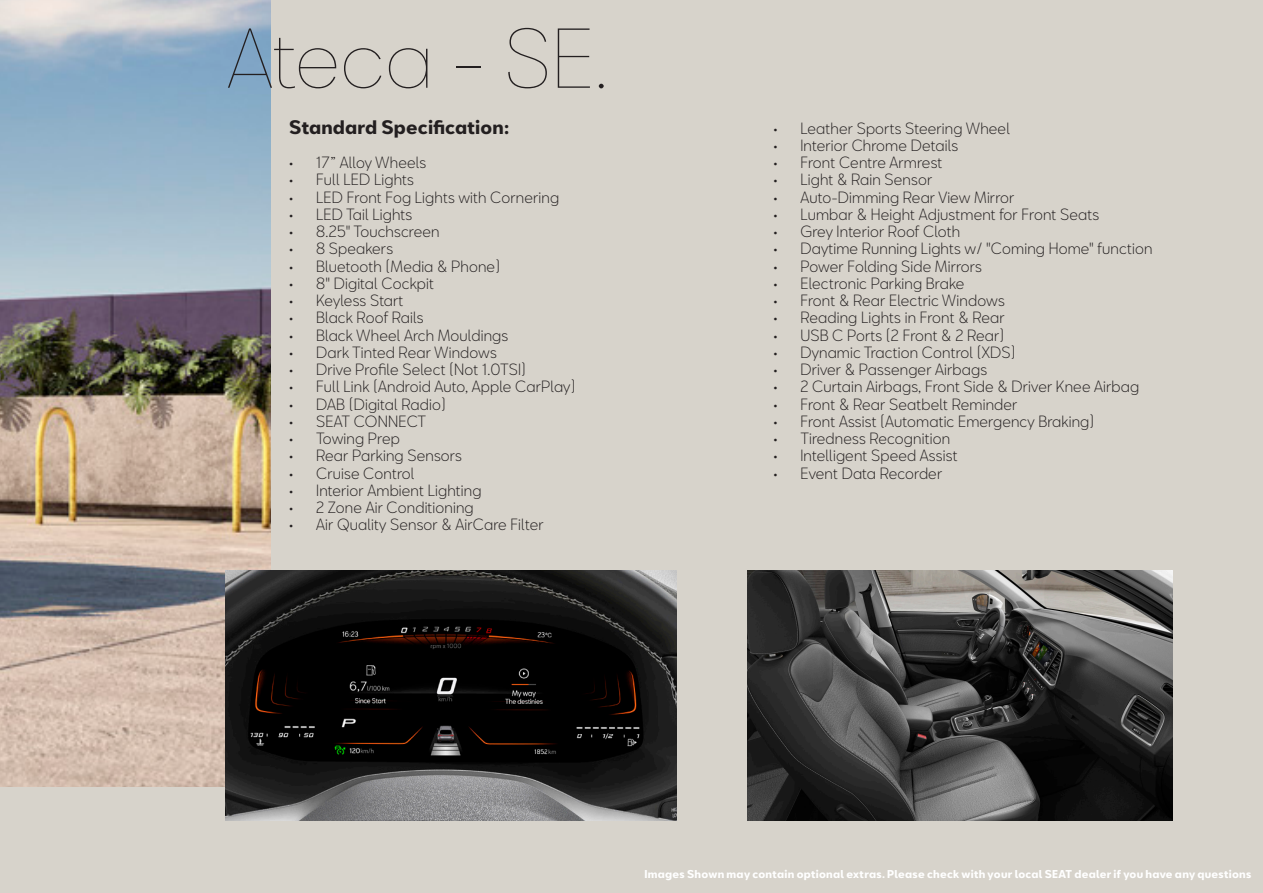
<style>
.page{position:relative;width:1263px;height:893px;background:#d7d3cb}
.page>*{position:absolute;margin:0;border:0;box-sizing:border-box;transform-origin:0 0}
.sub_headline_trim{font:200 78px "Seat Bcn";color:#231f20}
.t1{font:700 18px "SEATBCN";letter-spacing:.01em;color:#231f20}
.t2{font:300 15px "SEATBCN";letter-spacing:.01em;color:#231f20}
.t3{font:700 10.5px "SEATBCN";letter-spacing:.025em;color:#fff}
</style>
<div class="page">
<img style="left:0;top:0;width:271px;height:786px">
<img style="left:226px;top:571px;width:450px;height:250px">
<img style="left:747px;top:571px;width:425px;height:250px">
<p class="sub_headline_trim" style="left:227px;top:-9px;width:382px">Ateca - SE.</p>
<p class="t1" style="left:289px;top:117px;width:221px">Standard Specification:</p>
<p class="t2" style="left:289px;top:152px;width:139px">• 17” Alloy Wheels</p>
<p class="t2" style="left:289px;top:169px;width:126px">• Full LED Lights</p>
<p class="t2" style="left:289px;top:186px;width:272px">• LED Front Fog Lights with Cornering</p>
<p class="t2" style="left:289px;top:203px;width:125px">• LED Tail Lights</p>
<p class="t2" style="left:289px;top:221px;width:152px">• 8.25" Touchscreen</p>
<p class="t2" style="left:289px;top:238px;width:105px">• 8 Speakers</p>
<p class="t2" style="left:289px;top:255px;width:212px">• Bluetooth (Media &amp; Phone)</p>
<p class="t2" style="left:289px;top:272px;width:146px">• 8" Digital Cockpit</p>
<p class="t2" style="left:289px;top:290px;width:116px">• Keyless Start</p>
<p class="t2" style="left:289px;top:307px;width:136px">• Black Roof Rails</p>
<p class="t2" style="left:289px;top:324px;width:221px">• Black Wheel Arch Mouldings</p>
<p class="t2" style="left:289px;top:341px;width:209px">• Dark Tinted Rear Windows</p>
<p class="t2" style="left:289px;top:359px;width:238px">• Drive Profile Select (Not 1.0TSI)</p>
<p class="t2" style="left:289px;top:376px;width:288px">• Full Link (Android Auto, Apple CarPlay)</p>
<p class="t2" style="left:289px;top:393px;width:158px">• DAB (Digital Radio)</p>
<p class="t2" style="left:289px;top:410px;width:138px">• SEAT CONNECT</p>
<p class="t2" style="left:289px;top:428px;width:112px">• Towing Prep</p>
<p class="t2" style="left:289px;top:445px;width:174px">• Rear Parking Sensors</p>
<p class="t2" style="left:289px;top:462px;width:127px">• Cruise Control</p>
<p class="t2" style="left:289px;top:479px;width:194px">• Interior Ambient Lighting</p>
<p class="t2" style="left:289px;top:497px;width:186px">• 2 Zone Air Conditioning</p>
<p class="t2" style="left:289px;top:514px;width:256px">• Air Quality Sensor &amp; AirCare Filter</p>
<p class="t2" style="left:773px;top:117px;width:238px">• Leather Sports Steering Wheel</p>
<p class="t2" style="left:773px;top:134px;width:186px">• Interior Chrome Details</p>
<p class="t2" style="left:773px;top:152px;width:171px">• Front Centre Armrest</p>
<p class="t2" style="left:773px;top:169px;width:160px">• Light &amp; Rain Sensor</p>
<p class="t2" style="left:773px;top:186px;width:242px">• Auto-Dimming Rear View Mirror</p>
<p class="t2" style="left:773px;top:203px;width:327px">• Lumbar &amp; Height Adjustment for Front Seats</p>
<p class="t2" style="left:773px;top:221px;width:188px">• Grey Interior Roof Cloth</p>
<p class="t2" style="left:773px;top:238px;width:380px">• Daytime Running Lights w/ "Coming Home" function</p>
<p class="t2" style="left:773px;top:255px;width:210px">• Power Folding Side Mirrors</p>
<p class="t2" style="left:773px;top:272px;width:192px">• Electronic Parking Brake</p>
<p class="t2" style="left:773px;top:290px;width:233px">• Front &amp; Rear Electric Windows</p>
<p class="t2" style="left:773px;top:307px;width:233px">• Reading Lights in Front &amp; Rear</p>
<p class="t2" style="left:773px;top:324px;width:233px">• USB C Ports (2 Front &amp; 2 Rear)</p>
<p class="t2" style="left:773px;top:341px;width:244px">• Dynamic Traction Control (XDS)</p>
<p class="t2" style="left:773px;top:359px;width:215px">• Driver &amp; Passenger Airbags</p>
<p class="t2" style="left:773px;top:376px;width:367px">• 2 Curtain Airbags, Front Side &amp; Driver Knee Airbag</p>
<p class="t2" style="left:773px;top:393px;width:246px">• Front &amp; Rear Seatbelt Reminder</p>
<p class="t2" style="left:773px;top:410px;width:322px">• Front Assist (Automatic Emergency Braking)</p>
<p class="t2" style="left:773px;top:428px;width:178px">• Tiredness Recognition</p>
<p class="t2" style="left:773px;top:445px;width:186px">• Intelligent Speed Assist</p>
<p class="t2" style="left:773px;top:462px;width:170px">• Event Data Recorder</p>
<p class="t3" style="left:644px;top:868px;width:608px">Images Shown may contain optional extras. Please check with your local SEAT dealer if you have any questions</p>
</div>
